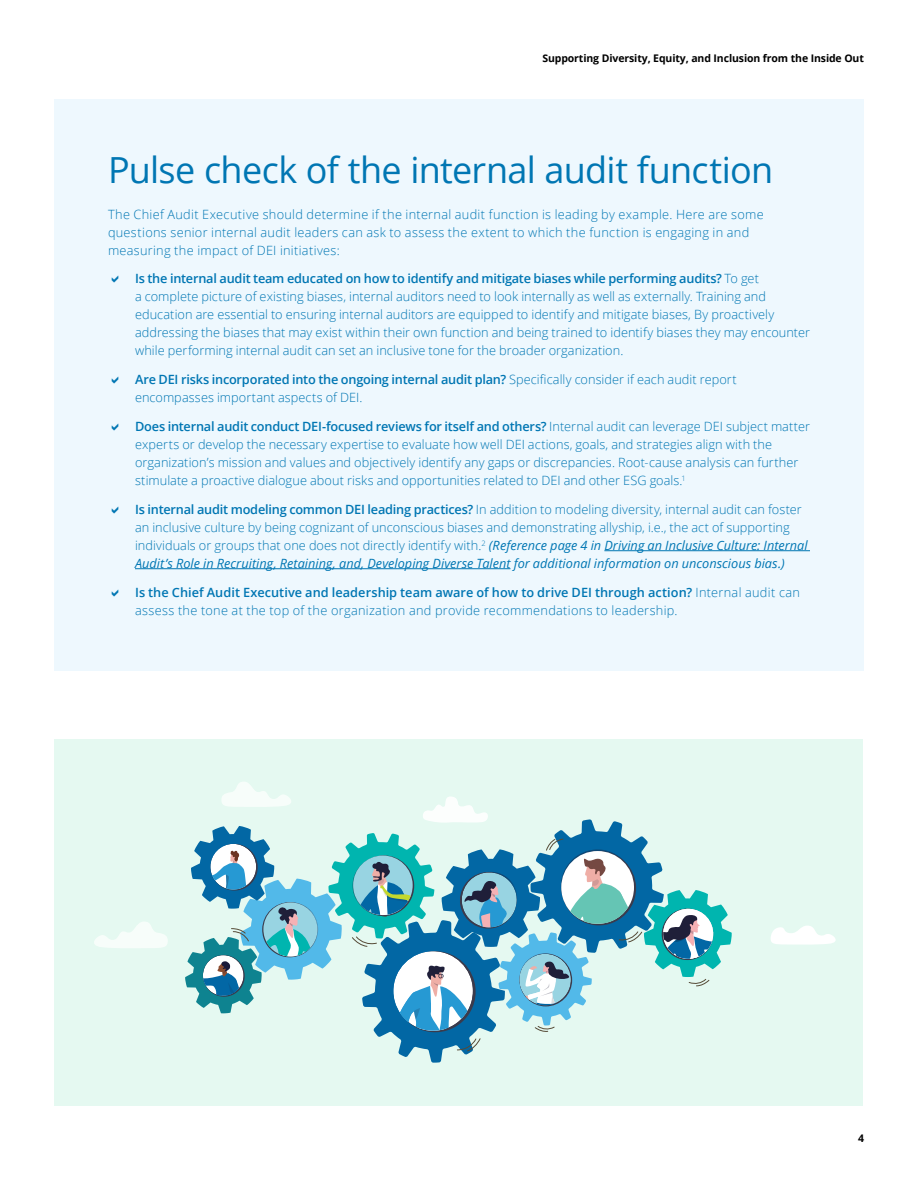
<style>
.page{position:relative;width:918px;height:1188px;background:#fff}
.page>*{position:absolute;margin:0;border:0;box-sizing:border-box;transform-origin:0 0}
.t1{font:36px "Open Sans";letter-spacing:-.02em;color:#0076b3}
.t2{font:300 12.75px/18px "Open Sans";letter-spacing:.005em;color:#0076b3}
.t3{font:300 12.75px/18px "Open Sans";letter-spacing:.025em;color:#0076b3}
.t4{font:700 10.5px "Open Sans";letter-spacing:-.01em;color:#000}
.s1{font-weight:600}
.s2{font-weight:400;font-style:italic}
</style>
<div class="page">
<div style="left:54px;top:740px;width:809px;height:366px;background:#e5f9f1"></div>
<svg style="left:771px;top:926px;width:65px;height:19px"></svg>
<svg style="left:185px;top:782px;width:547px;height:281px"></svg>
<svg style="left:94px;top:922px;width:74px;height:26px"></svg>
<div style="left:54px;top:99px;width:810px;height:571px;background:#eef8fe"></div>
<hr style="left:604px;top:550px;width:206px;height:1px;background:#0076b3">
<hr style="left:135px;top:568px;width:376px;height:1px;background:#0076b3">
<p class="t4" style="left:542px;top:51px;width:323px">Supporting Diversity, Equity, and Inclusion from the Inside Out</p>
<h1 class="t1" style="left:108px;top:145px;width:667px">Pulse check of the internal audit function</h1>
<p class="t3" style="left:108px;top:205px;width:657px">The Chief Audit Executive should determine if the internal audit function is leading by example. Here are some questions senior internal audit leaders can ask to assess the extent to which the function is engaging in and measuring the impact of DEI initiatives:</p>
<p class="t2" style="left:135px;top:269px;width:677px"><span class="s1">Is the internal audit team educated on how to identify and mitigate biases while performing audits?</span> To get<br>a complete picture of existing biases, internal auditors need to look internally as well as externally. Training and education are essential to ensuring internal auditors are equipped to identify and mitigate biases, By proactively addressing the biases that may exist within their own function and being trained to identify biases they may encounter while performing internal audit can set an inclusive tone for the broader organization.</p>
<p class="t2" style="left:135px;top:370px;width:603px"><span class="s1">Are DEI risks incorporated into the ongoing internal audit plan?</span> Specifically consider if each audit report encompasses important aspects of DEI.</p>
<p class="t2" style="left:135px;top:417px;width:677px"><span class="s1">Does internal audit conduct DEI-focused reviews for itself and others?</span> Internal audit can leverage DEI subject matter experts or develop the necessary expertise to evaluate how well DEI actions, goals, and strategies align with the organization’s mission and values and objectively identify any gaps or discrepancies. Root-cause analysis can further stimulate a proactive dialogue about risks and opportunities related to DEI and other ESG goals.<sup>1</sup></p>
<p class="t2" style="left:135px;top:500px;width:674px"><span class="s1">Is internal audit modeling common DEI leading practices?</span> In addition to modeling diversity, internal audit can foster an inclusive culture by being cognizant of unconscious biases and demonstrating allyship, i.e., the act of supporting individuals or groups that one does not directly identify with.<sup>2</sup> <span class="s2">(Reference page 4 in Driving an Inclusive Culture: Internal Audit’s Role in Recruiting, Retaining, and, Developing Diverse Talent for additional information on unconscious bias.)</span></p>
<p class="t3" style="left:135px;top:583px;width:667px"><span class="s1">Is the Chief Audit Executive and leadership team aware of how to drive DEI through action?</span> Internal audit can assess the tone at the top of the organization and provide recommendations to leadership.</p>
<p class="t4" style="left:858px;top:1131px;width:7px">4</p>
</div>
